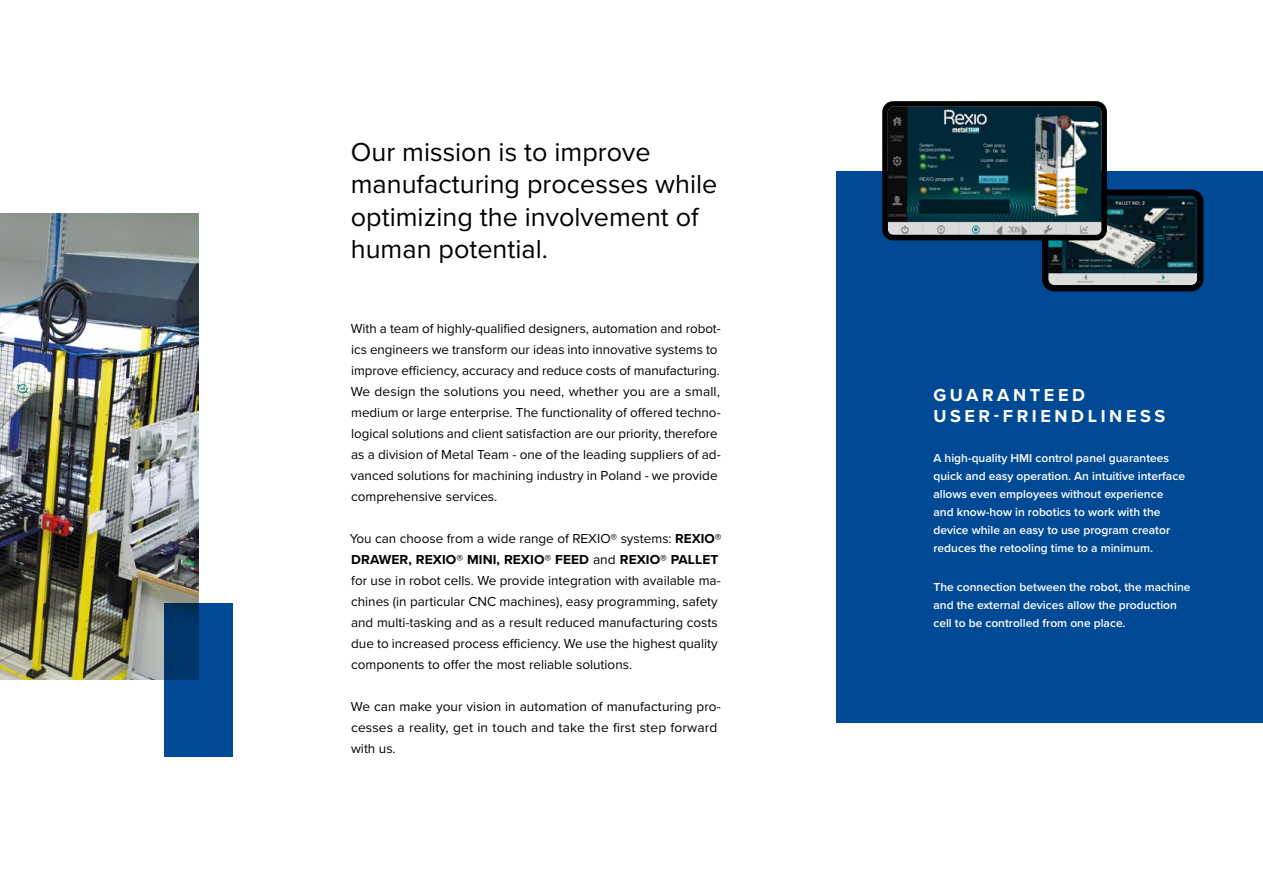
<style>
.page{position:relative;width:1263px;height:893px;background:#fff}
.page>*{position:absolute;margin:0;border:0;box-sizing:border-box;transform-origin:0 0}
.t1{font:27px/32.4px "Proxima Nova";color:#000}
.t2{font:700 18px/21.6px "Proxima Nova";letter-spacing:.2em;color:#fff}
.t3{font:13.5px/21px "Proxima Nova";color:#000}
.t4{font:600 12px/18px "Proxima Nova";color:#fff}
.s1{font-weight:700}
</style>
<div class="page">
<img style="left:0;top:214px;width:198px;height:466px">
<div style="left:836px;top:171px;width:427px;height:551px;background:#004994"></div>
<img style="left:1049px;top:196px;width:147px;height:88px">
<div style="left:1042px;top:189px;width:161px;height:102px;border:6px solid #000;border-radius:9px"></div>
<img style="left:889px;top:108px;width:211px;height:125px">
<div style="left:882px;top:101px;width:225px;height:139px;border:6px solid #000;border-radius:8px"></div>
<svg style="left:164px;top:603px;width:68px;height:153px;background:#004388"></svg>
<h1 class="t1" style="left:351px;top:135px;width:368px">Our mission is to improve manufacturing processes while optimizing the involvement of human potential.</h1>
<p class="t3" style="left:351px;top:317px;width:371px">With a team of highly-qualified designers, automation and robot&shy;ics engineers we transform our ideas into innovative systems to improve efficiency, accuracy and reduce costs of manufacturing.<br>We design the solutions you need, whether you are a small, medium or large enterprise. The functionality of offered techno&shy;logical solutions and client satisfaction are our priority, therefore as a division of Metal Team - one of the leading suppliers of ad&shy;vanced solutions for machining industry in Poland - we provide comprehensive services.</p>
<p class="t3" style="left:350px;top:527px;width:373px">You can choose from a wide range of REXIO® systems: <span class="s1">REXIO® DRAWER, REXIO® MINI, REXIO® FEED</span> and <span class="s1">REXIO® PALLET </span>for use in robot cells. We provide integration with available ma&shy;chines (in particular CNC machines), easy programming, safety and multi-tasking and as a result reduced manufacturing costs due to increased process efficiency. We use the highest quality components to offer the most reliable solutions.</p>
<p class="t3" style="left:351px;top:696px;width:371px">We can make your vision in automation of manufacturing pro&shy;cesses a reality, get in touch and take the first step forward with us.</p>
<h2 class="t2" style="left:933px;top:384px;width:233px">GUARANTEED<br>USER-FRIENDLINESS</h2>
<p class="t4" style="left:933px;top:448px;width:253px">A high-quality HMI control panel guarantees quick and easy operation. An intuitive interface allows even employees without experience and know-how in robotics to work with the device while an easy to use program creator reduces the retooling time to a minimum.</p>
<p class="t4" style="left:933px;top:578px;width:259px">The connection between the robot, the machine and the external devices allow the production cell to be controlled from one place.</p>
</div>
